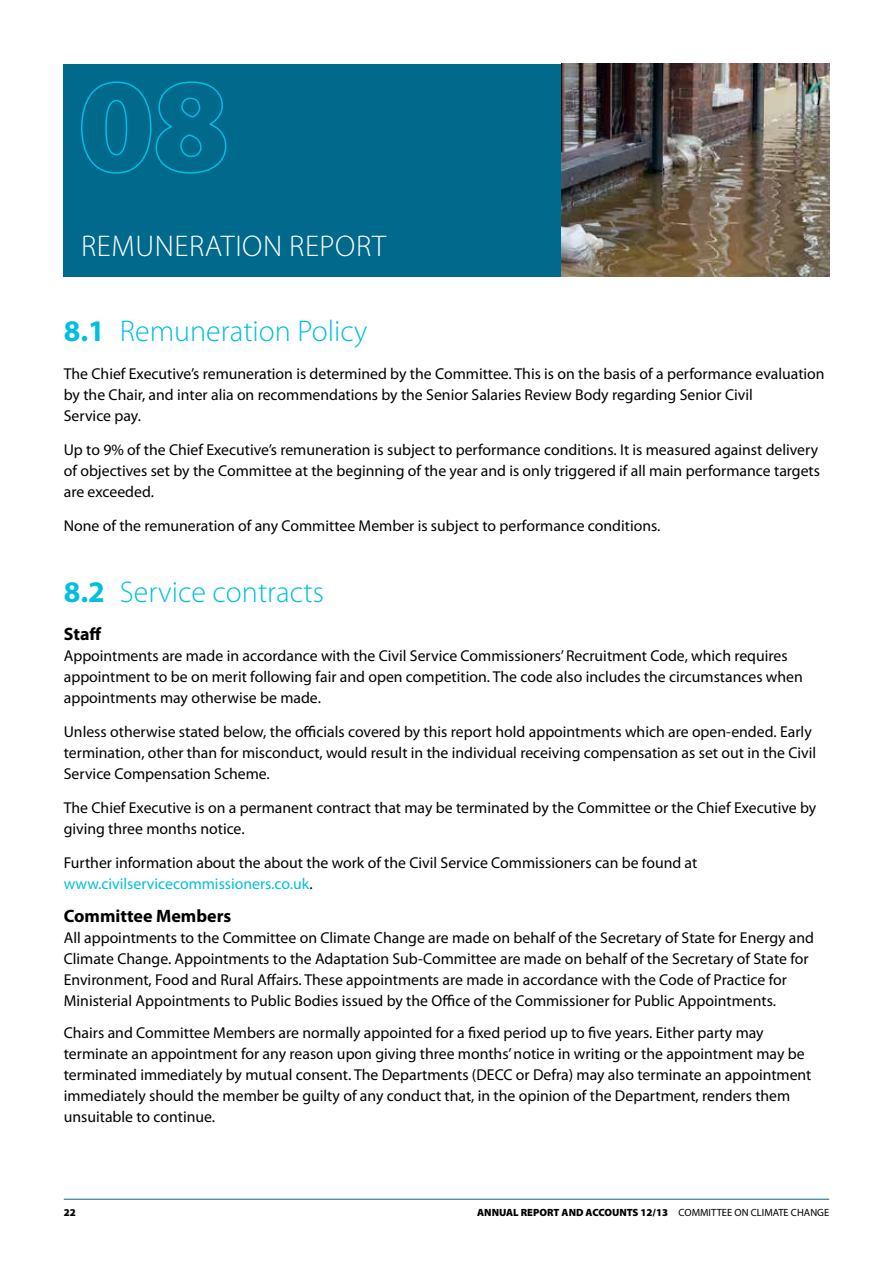
<style>
.page{position:relative;width:893px;height:1263px;background:#fff}
.page>*{position:absolute;margin:0;border:0;box-sizing:border-box;transform-origin:0 0}
.t1{font:300 30px "Myriad Pro";color:#00bfdf}
.t2{font:300 30px "Myriad Pro";letter-spacing:.02em;color:#fff}
.t3{font:700 18px "Myriad Pro";color:#000}
.t4{font:15.75px/21px "Myriad Pro";color:#000}
.t5{font:900 10.5px "Myriad Pro";color:#000}
.s1{font-weight:700}
.s2{color:#00bfdf}
.s3{font-weight:400}
</style>
<div class="page">
<hr style="left:64px;top:1199px;width:765px;height:1px;background:#00698c">
<div style="left:64px;top:64px;width:765px;height:212px;background:#00698c"></div>
<svg style="left:81px;top:81px;width:146px;height:93px"></svg>
<img style="left:561px;top:64px;width:268px;height:212px">
<h1 class="t2" style="left:81px;top:228px;width:302px">Remu neration Report</h1>
<h1 class="t1" style="left:64px;top:313px;width:305px"><span class="s1">8.1</span> Remuneration Policy</h1>
<p class="t4" style="left:64px;top:363px;width:762px">The Chief Executive’s remuneration is determined by the Committee. This is on the basis of a performance evaluation by the Chair, and inter alia on recommendations by the Senior Salaries Review Body regarding Senior Civil<br>Service pay.</p>
<p class="t4" style="left:64px;top:439px;width:758px">Up to 9% of the Chief Executive’s remuneration is subject to performance conditions. It is measured against delivery of objectives set by the Committee at the beginning of the year and is only triggered if all main performance targets are exceeded.</p>
<p class="t4" style="left:64px;top:515px;width:598px">None of the remuneration of any Committee Member is subject to performance conditions.</p>
<h1 class="t1" style="left:64px;top:574px;width:262px"><span class="s1">8.2</span> Service contracts</h1>
<p class="t3" style="left:64px;top:622px;width:39px">Staff</p>
<p class="t4" style="left:64px;top:645px;width:741px">Appointments are made in accordance with the Civil Service Commissioners’ Recruitment Code, which requires appointment to be on merit following fair and open competition. The code also includes the circumstances when appointments may otherwise be made.</p>
<p class="t4" style="left:64px;top:721px;width:754px">Unless otherwise stated below, the officials covered by this report hold appointments which are open-ended. Early termination, other than for misconduct, would result in the individual receiving compensation as set out in the Civil<br>Service Compensation Scheme.</p>
<p class="t4" style="left:64px;top:797px;width:754px">The Chief Executive is on a permanent contract that may be terminated by the Committee or the Chief Executive by giving three months notice.</p>
<p class="t4" style="left:64px;top:851px;width:635px">Further information about the about the work of the Civil Service Commissioners can be found at <span class="s2">www.civilservicecommissioners.co.uk</span>.</p>
<p class="t3" style="left:64px;top:904px;width:169px">Committee Members</p>
<p class="t4" style="left:64px;top:927px;width:752px">All appointments to the Committee on Climate Change are made on behalf of the Secretary of State for Energy and Climate Change. Appointments to the Adaptation Sub-Committee are made on behalf of the Secretary of State for Environment, Food and Rural Affairs. These appointments are made in accordance with the Code of Practice for Ministerial Appointments to Public Bodies issued by the Office of the Commissioner for Public Appointments.</p>
<p class="t4" style="left:64px;top:1022px;width:749px">Chairs and Committee Members are normally appointed for a fixed period up to five years. Either party may terminate an appointment for any reason upon giving three months’ notice in writing or the appointment may be terminated immediately by mutual consent. The Departments (DECC or Defra) may also terminate an appointment immediately should the member be guilty of any conduct that, in the opinion of the Department, renders them unsuitable to continue.</p>
<p class="t5" style="left:64px;top:1205px;width:14px">22</p>
<p class="t5" style="left:477px;top:1205px;width:353px">ANNUAL REPORT AND ACCOUNTS 12/13 <span class="s3">COMMITTEE ON CLIMATE CHANGE</span></p>
</div>
